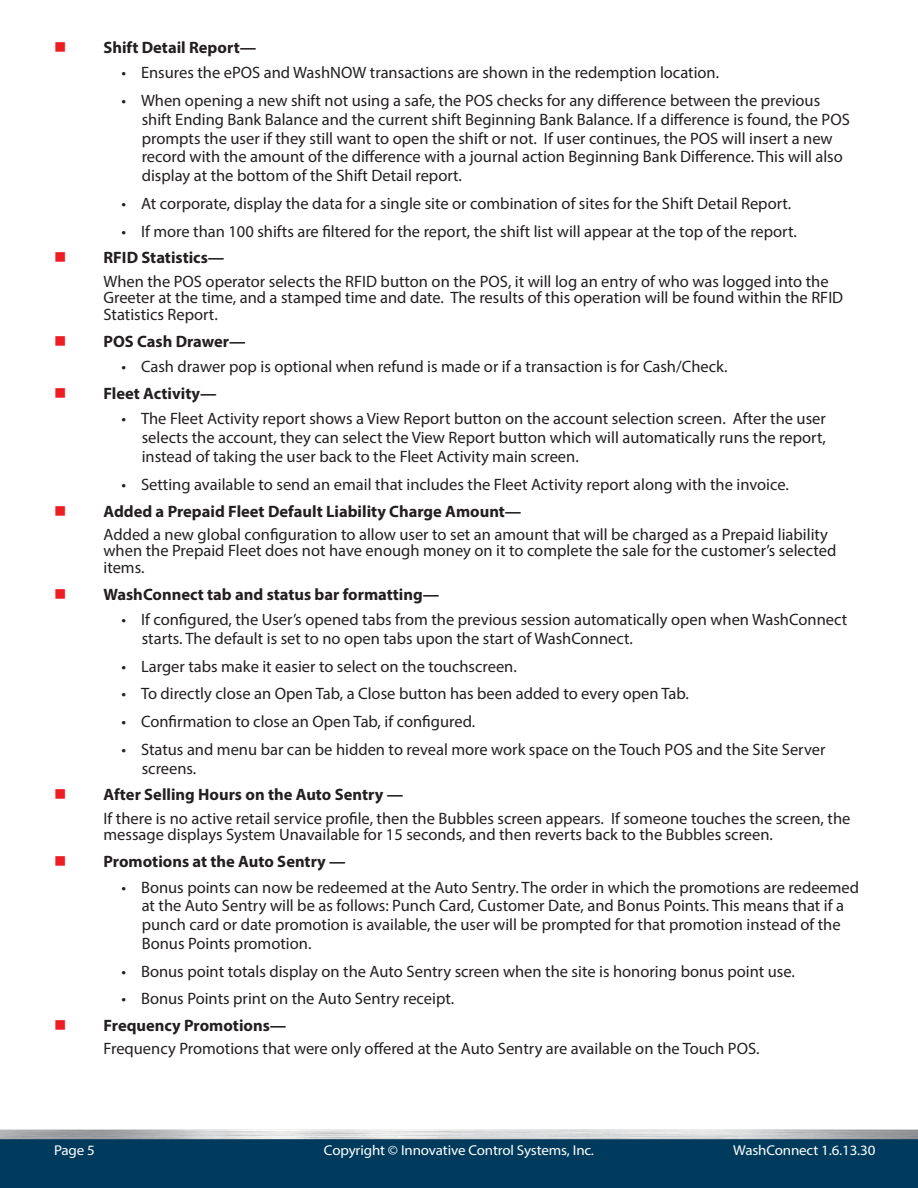
<style>
.page{position:relative;width:918px;height:1188px;background:#fff}
.page>*{position:absolute;margin:0;border:0;box-sizing:border-box;transform-origin:0 0}
.Indented{font:16.5px/18.8px "Myriad Pro";color:#231f20}
.t1{font:700 16.5px "Myriad Pro";color:#231f20}
.t2{font:14.25px "Myriad Pro";letter-spacing:-.01em;color:#fff;scale:1.05 1}
</style>
<div class="page">
<img style="left:0;top:1129px;width:918px;height:59px">
<p class="t1" style="left:104px;top:37px;width:154px">Shift Detail Report—</p>
<p class="Indented" style="left:122px;top:63px;width:599px">• Ensures the ePOS and WashNOW transactions are shown in the redemption location.</p>
<p class="Indented" style="left:142px;top:91px;width:710px;text-indent:-20px">• When opening a new shift not using a safe, the POS checks for any difference between the previous shift Ending Bank Balance and the current shift Beginning Bank Balance. If a difference is found, the POS prompts the user if they still want to open the shift or not. If user continues, the POS will insert a new record with the amount of the difference with a journal action Beginning Bank Difference. This will also display at the bottom of the Shift Detail report.</p>
<p class="Indented" style="left:122px;top:194px;width:671px">• At corporate, display the data for a single site or combination of sites for the Shift Detail Report.</p>
<p class="Indented" style="left:122px;top:221px;width:677px">• If more than 100 shifts are filtered for the report, the shift list will appear at the top of the report.</p>
<p class="t1" style="left:104px;top:247px;width:122px">RFID Statistics—</p>
<p class="Indented" style="left:104px;top:273px;width:741px;line-height:16.5px">When the POS operator selects the RFID button on the POS, it will log an entry of who was logged into the<br>Greeter at the time, and a stamped time and date. The results of this operation will be found within the RFID<br>Statistics Report.</p>
<p class="t1" style="left:104px;top:330px;width:144px">POS Cash Drawer—</p>
<p class="Indented" style="left:122px;top:357px;width:608px">• Cash drawer pop is optional when refund is made or if a transaction is for Cash/Check.</p>
<p class="t1" style="left:104px;top:383px;width:115px">Fleet Activity—</p>
<p class="Indented" style="left:142px;top:409px;width:686px;text-align:justify;text-indent:-20px">• The Fleet Activity report shows a View Report button on the account selection screen. After the user selects the account, they can select the View Report button which will automatically runs the report, instead of taking the user back to the Fleet Activity main screen.</p>
<p class="Indented" style="left:122px;top:475px;width:669px">• Setting available to send an email that includes the Fleet Activity report along with the invoice.</p>
<p class="t1" style="left:104px;top:500px;width:419px">Added a Prepaid Fleet Default Liability Charge Amount—</p>
<p class="Indented" style="left:104px;top:526px;width:734px;line-height:16.5px">Added a new global configuration to allow user to set an amount that will be charged as a Prepaid liability when the Prepaid Fleet does not have enough money on it to complete the sale for the customer’s selected items.</p>
<p class="t1" style="left:104px;top:583px;width:337px">WashConnect tab and status bar formatting—</p>
<p class="Indented" style="left:142px;top:610px;width:707px;text-indent:-20px">• If configured, the User’s opened tabs from the previous session automatically open when WashConnect starts. The default is set to no open tabs upon the start of WashConnect.</p>
<p class="Indented" style="left:122px;top:656px;width:397px">• Larger tabs make it easier to select on the touchscreen.</p>
<p class="Indented" style="left:122px;top:684px;width:569px">• To directly close an Open Tab, a Close button has been added to every open Tab.</p>
<p class="Indented" style="left:122px;top:712px;width:355px">• Confirmation to close an Open Tab, if configured.</p>
<p class="Indented" style="left:142px;top:740px;width:685px;text-indent:-20px">• Status and menu bar can be hidden to reveal more work space on the Touch POS and the Site Server screens.</p>
<p class="t1" style="left:104px;top:784px;width:301px">After Selling Hours on the Auto Sentry —</p>
<p class="Indented" style="left:104px;top:810px;width:748px;line-height:16.5px">If there is no active retail service profile, then the Bubbles screen appears. If someone touches the screen, the message displays System Unavailable for 15 seconds, and then reverts back to the Bubbles screen.</p>
<p class="t1" style="left:104px;top:851px;width:244px">Promotions at the Auto Sentry —</p>
<p class="Indented" style="left:142px;top:877px;width:719px;text-indent:-20px">• Bonus points can now be redeemed at the Auto Sentry. The order in which the promotions are redeemed at the Auto Sentry will be as follows: Punch Card, Customer Date, and Bonus Points. This means that if a punch card or date promotion is available, the user will be prompted for that promotion instead of the Bonus Points promotion.</p>
<p class="Indented" style="left:122px;top:961px;width:675px">• Bonus point totals display on the Auto Sentry screen when the site is honoring bonus point use.</p>
<p class="Indented" style="left:122px;top:989px;width:334px">• Bonus Points print on the Auto Sentry receipt.</p>
<p class="t1" style="left:104px;top:1015px;width:184px">Frequency Promotions—</p>
<p class="Indented" style="left:104px;top:1039px;width:658px">Frequency Promotions that were only offered at the Auto Sentry are available on the Touch POS.</p>
<p class="t2" style="left:54px;top:1142px;width:40px">Page 5</p>
<p class="t2" style="left:324px;top:1142px;width:259px">Copyright © Innovative Control Systems, Inc.</p>
<p class="t2" style="left:733px;top:1142px;width:137px">WashConnect 1.6.13.30</p>
</div>
